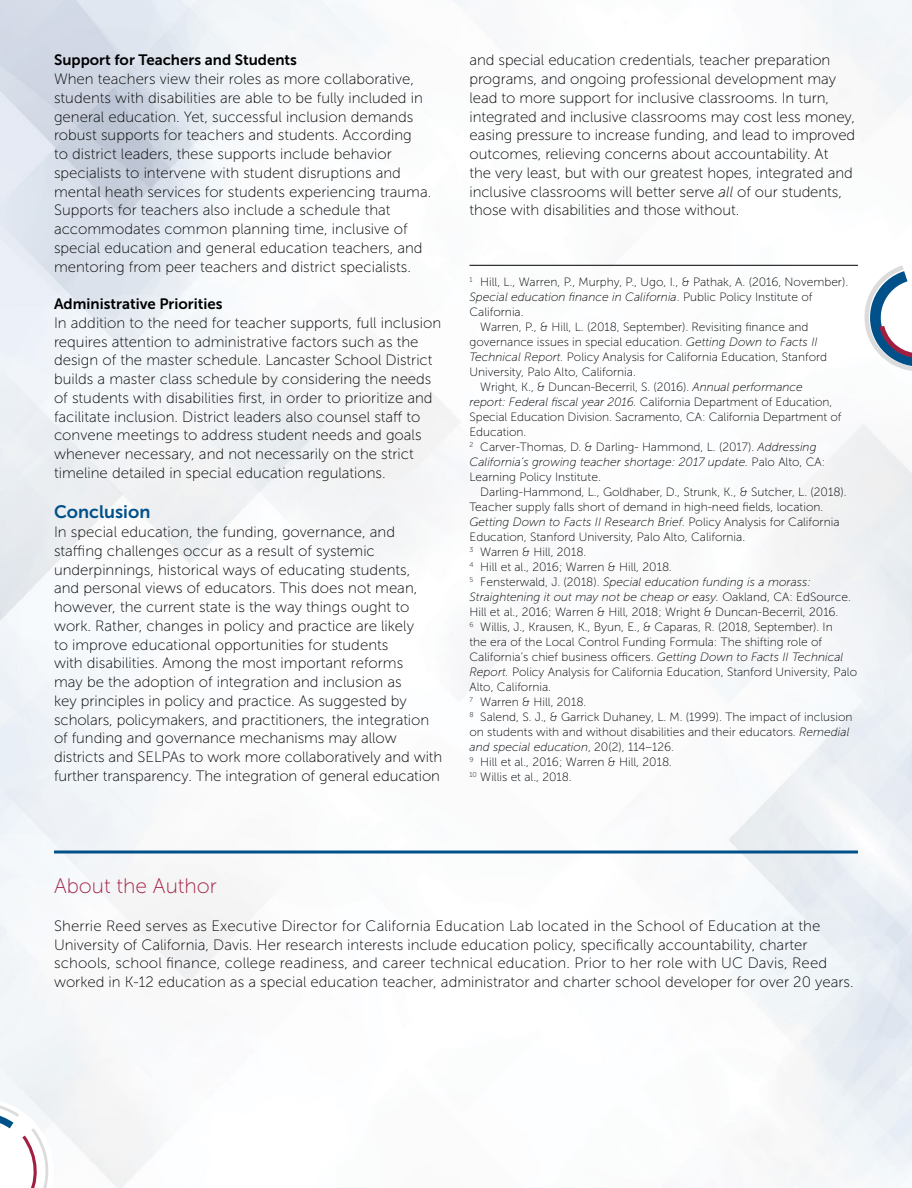
<style>
.page{position:relative;width:912px;height:1188px;background:#fff}
.page>*{position:absolute;margin:0;border:0;box-sizing:border-box;transform-origin:0 0}
.PACE___Pubs_Subhead{font:21px "Museo Sans 100";color:#a11f41}
.Subhead_1{font:18px "Museo Sans 700";color:#00518a}
.Body{font:15px/18.8px "Museo Sans 100";color:#000}
.Subhead_2{font:15px "Museo Sans 700";color:#000}
.Footnote{font:12px/15px "Museo Sans 100";color:#000}
.Footnote_1st{font:12px/15px "Museo Sans 100";color:#000}
.Footnote-2{font:italic 12px/15px "Museo Sans 100";color:#000}
.s1{font-style:italic}
.s2{font-style:normal}
</style>
<div class="page">
<img style="left:0;top:0;width:911px;height:1188px">
<hr style="left:911px;top:763px;width:1px;height:229px;background:#00518a">
<svg style="left:911px;top:992px;width:1px;height:14px"></svg>
<svg style="left:856px;top:257px;width:55px;height:123px"></svg>
<svg style="left:0;top:1088px;width:64px;height:100px"></svg>
<hr style="left:469px;top:265px;width:388px;height:1px;background:#000">
<svg style="left:54px;top:850px;width:803px;height:4px;background:#3d7aa5"></svg>
<p class="Subhead_2" style="left:54px;top:52px;width:244px">Support for Teachers and Students</p>
<p class="Body" style="left:54px;top:70px;width:378px">When teachers view their roles as more collaborative, students with disabilities are able to be fully included in general education. Yet, successful inclusion demands robust supports for teachers and students. According<br>to district leaders, these supports include behavior specialists to intervene with student disruptions and mental heath services for students experiencing trauma.<br>Supports for teachers also include a schedule that accommodates common planning time, inclusive of special education and general education teachers, and mentoring from peer teachers and district specialists.</p>
<p class="Subhead_2" style="left:54px;top:295px;width:170px">Administrative Priorities</p>
<p class="Body" style="left:54px;top:313px;width:388px">In addition to the need for teacher supports, full inclusion requires attention to administrative factors such as the design of the master schedule. Lancaster School District builds a master class schedule by considering the needs of students with disabilities first, in order to prioritize and facilitate inclusion. District leaders also counsel staff to convene meetings to address student needs and goals whenever necessary, and not necessarily on the strict timeline detailed in special education regulations.</p>
<p class="Subhead_1" style="left:54px;top:502px;width:98px">Conclusion</p>
<p class="Body" style="left:54px;top:523px;width:390px">In special education, the funding, governance, and staffing challenges occur as a result of systemic underpinnings, historical ways of educating students,<br>and personal views of educators. This does not mean, however, the current state is the way things ought to work. Rather, changes in policy and practice are likely<br>to improve educational opportunities for students<br>with disabilities. Among the most important reforms<br>may be the adoption of integration and inclusion as<br>key principles in policy and practice. As suggested by scholars, policymakers, and practitioners, the integration of funding and governance mechanisms may allow districts and SELPAs to work more collaboratively and with further transparency. The integration of general education</p>
<p class="Body" style="left:469px;top:51px;width:387px">and special education credentials, teacher preparation programs, and ongoing professional development may lead to more support for inclusive classrooms. In turn, integrated and inclusive classrooms may cost less money, easing pressure to increase funding, and lead to improved outcomes, relieving concerns about accountability. At<br>the very least, but with our greatest hopes, integrated and inclusive classrooms will better serve <span class="s1">all</span> of our students, those with disabilities and those without.</p>
<p class="Footnote_1st" style="left:469px;top:274px;width:380px"><sup>1</sup> Hill, L., Warren, P., Murphy, P., Ugo, I., &amp; Pathak, A. (2016, November).<br><span class="s1">Special education finance in California</span>. Public Policy Institute of<br>California.</p>
<p class="Footnote" style="left:469px;top:319px;width:359px;text-indent:11px">Warren, P., &amp; Hill, L. (2018, September). Revisiting finance and governance issues in special education. <span class="s1">Getting Down to Facts II Technical Report.</span> Policy Analysis for California Education, Stanford University, Palo Alto, California.</p>
<p class="Footnote" style="left:469px;top:379px;width:373px;text-indent:11px">Wright, K., &amp; Duncan-Becerril, S. (2016). <span class="s1">Annual performance report: Federal fiscal year 2016.</span> California Department of Education, Special Education Division. Sacramento, CA: California Department of Education.</p>
<p class="Footnote" style="left:469px;top:439px;width:357px"><sup>2</sup> Carver-Thomas, D. &amp; Darling- Hammond, L. (2017). <span class="s1">Addressing<br>California’s growing teacher shortage: 2017 update.</span> Palo Alto, CA:<br>Learning Policy Institute.</p>
<p class="Footnote" style="left:469px;top:484px;width:378px;text-indent:11px">Darling-Hammond, L., Goldhaber, D., Strunk, K., &amp; Sutcher, L. (2018).<br>Teacher supply falls short of demand in high-need fields, location.<br><span class="s1">Getting Down to Facts II Research Brief.</span> Policy Analysis for California Education, Stanford University, Palo Alto, California.</p>
<p class="Footnote" style="left:469px;top:544px;width:118px"><sup>3</sup> Warren &amp; Hill, 2018.</p>
<p class="Footnote" style="left:469px;top:559px;width:204px"><sup>4</sup> Hill et al., 2016; Warren &amp; Hill, 2018.</p>
<p class="Footnote-2" style="left:469px;top:574px;width:383px"><sup>5</sup> <span class="s2">Fensterwald, J. (2018).</span> Special education funding is a morass:<br>Straightening it out may not be cheap or easy. <span class="s2">Oakland, CA: EdSource.</span></p>
<p class="Footnote" style="left:469px;top:604px;width:370px">Hill et al., 2016; Warren &amp; Hill, 2018; Wright &amp; Duncan-Becerril, 2016.</p>
<p class="Footnote" style="left:469px;top:619px;width:389px"><sup>6</sup> Willis, J., Krausen, K., Byun, E., &amp; Caparas, R. (2018, September). In<br>the era of the Local Control Funding Formula: The shifting role of California’s chief business officers. <span class="s1">Getting Down to Facts II Technical Report.</span> Policy Analysis for California Education, Stanford University, Palo Alto, California.</p>
<p class="Footnote" style="left:469px;top:694px;width:118px"><sup>7</sup> Warren &amp; Hill, 2018.</p>
<p class="Footnote" style="left:469px;top:709px;width:384px"><sup>8</sup> Salend, S. J., &amp; Garrick Duhaney, L. M. (1999). The impact of inclusion on students with and without disabilities and their educators. <span class="s1">Remedial and special education</span>, 20(2), 114–126.</p>
<p class="Footnote" style="left:469px;top:754px;width:204px"><sup>9</sup> Hill et al., 2016; Warren &amp; Hill, 2018.</p>
<p class="Footnote" style="left:469px;top:769px;width:104px"><sup>10</sup> Willis et al., 2018.</p>
<p class="PACE___Pubs_Subhead" style="left:54px;top:875px;width:164px">About the Author</p>
<p class="Body" style="left:54px;top:916px;width:800px">Sherrie Reed serves as Executive Director for California Education Lab located in the School of Education at the University of California, Davis. Her research interests include education policy, specifically accountability, charter schools, school finance, college readiness, and career technical education. Prior to her role with UC Davis, Reed worked in K-12 education as a special education teacher, administrator and charter school developer for over 20 years.</p>
</div>
